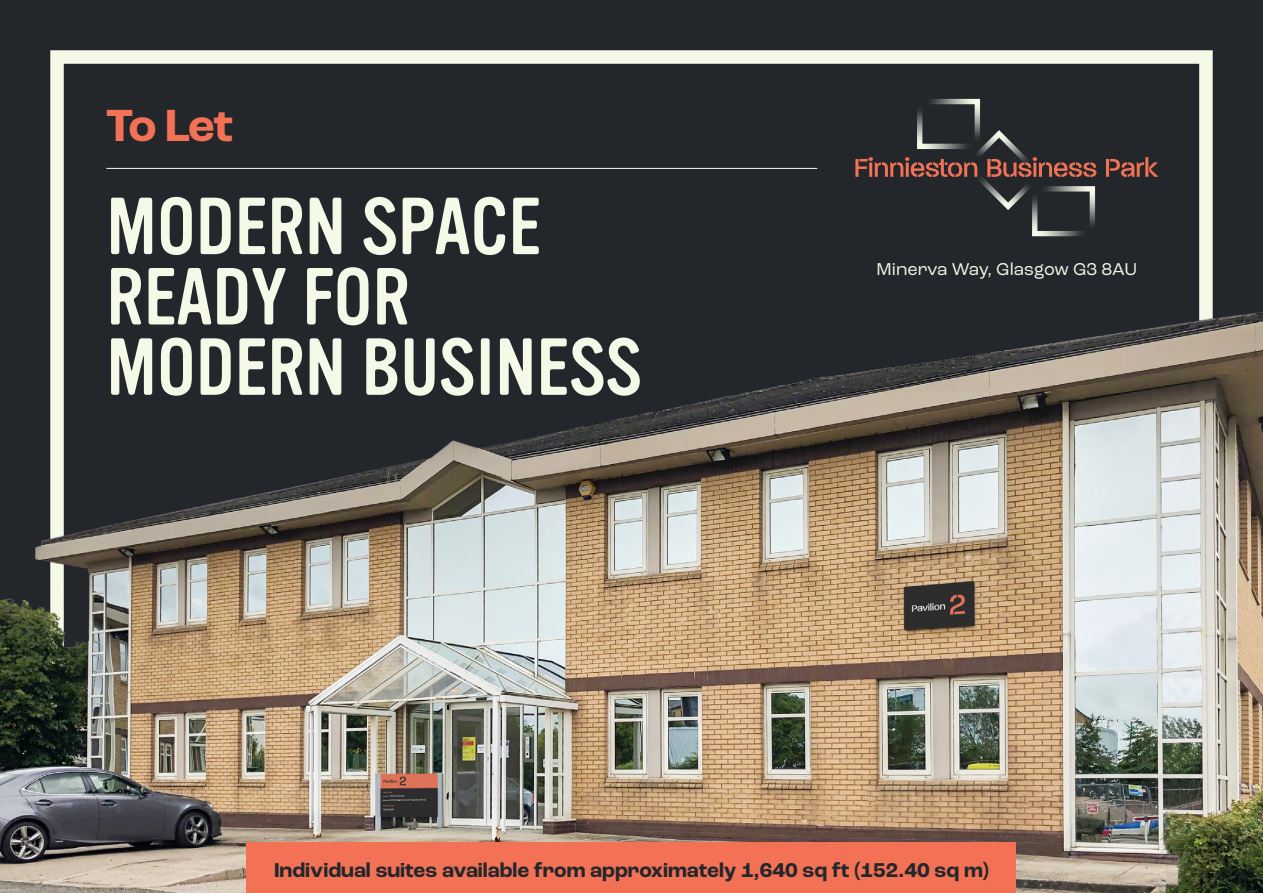
<style>
.page{position:relative;width:1263px;height:893px;background:#23272b}
.page>*{position:absolute;margin:0;border:0;box-sizing:border-box;transform-origin:0 0}
.t1{font:79.05px/70.3px "Vinyl OT";color:#f4f9e8}
.t2{font:700 47.25px "Roc Grotesk";color:#f37256}
.t3{font:700 21px "Roc Grotesk";color:#23272b}
.t4{font:18px "Roc Grotesk";color:#f4f9e8}
</style>
<div class="page">
<svg style="left:50px;top:50px;width:1163px;height:14px"></svg>
<img style="left:0;top:64px;width:1263px;height:829px">
<div style="left:247px;top:843px;width:769px;height:50px;background:#f37256"></div>
<img style="left:917px;top:99px;width:63px;height:50px">
<img style="left:1032px;top:186px;width:63px;height:50px">
<img style="left:963px;top:130px;width:80px;height:80px">
<svg style="left:855px;top:157px;width:122px;height:20px"></svg>
<svg style="left:987px;top:157px;width:109px;height:20px"></svg>
<svg style="left:1106px;top:157px;width:52px;height:20px"></svg>
<hr style="left:106px;top:168px;width:711px;height:1px;background:#f4f9e8">
<h2 class="t2" style="left:106px;top:96px;width:129px">To Let</h2>
<h1 class="t1" style="left:106px;top:193px;width:537px">MODERN SPACE<br>READY FOR<br>MODERN BUSINESS</h1>
<p class="t4" style="left:877px;top:259px;width:262px">Minerva Way, Glasgow G3 8AU</p>
<p class="t3" style="left:274px;top:856px;width:716px">Individual suites available from approximately 1,640 sq ft (152.40 sq m)</p>
</div>
